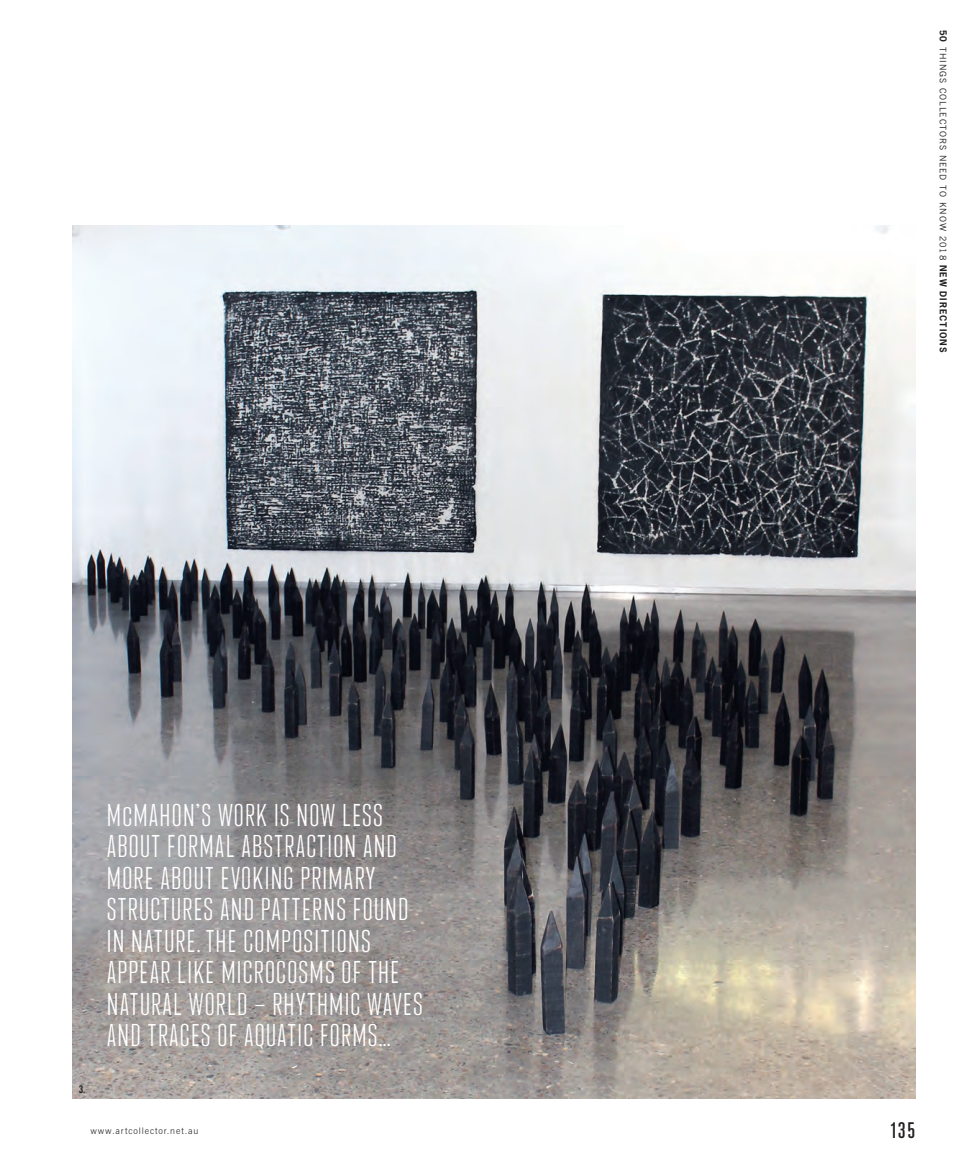
<style>
.page{position:relative;width:978px;height:1170px;background:#fff}
.page>*{position:absolute;margin:0;border:0;box-sizing:border-box;transform-origin:0 0}
.t1{font:300 31.5px/31.5px "Franchise";letter-spacing:.04em;color:#fff}
.t2{font:22.5px "Franchise";color:#231f20}
.t3{font:700 condensed 10.5px "News Gothic BT";color:#231f20}
.t4{font:9px "News Gothic BT";letter-spacing:.11em;color:#231f20}
.t5{font:300 9px "News Gothic BT";letter-spacing:.1em;color:#231f20}
.s1{font-family:"News Gothic";font-weight:700}
</style>
<div class="page">
<img style="left:72px;top:225px;width:843px;height:873px">
<p class="t3" style="left:79px;top:1083px;width:8px">3.</p>
<p class="t1" style="left:107px;top:800px;width:317px">McMAHON’S WORK IS NOW LESS<br>ABOUT FORMAL ABSTRACTION AND<br>MORE ABOUT EVOKING PRIMARY<br>STRUCTURES AND PATTERNS FOUND<br>IN NATURE. THE COMPOSITIONS<br>APPEAR LIKE MICROCOSMS OF THE<br>NATURAL WORLD – RHYTHMIC WAVES<br>AND TRACES OF AQUATIC FORMS…</p>
<p class="t5" style="left:90px;top:1125px;width:110px">www.artcollector.net.au</p>
<p class="t4" style="left:948px;top:30px;width:324px;rotate:90deg"><span class="s1">50</span> THINGS COLLECTORS NEED TO KNOW 2018 <span class="s1">NEW DIRECTIONS</span></p>
<p class="t2" style="left:891px;top:1118px;width:26px">135</p>
</div>
